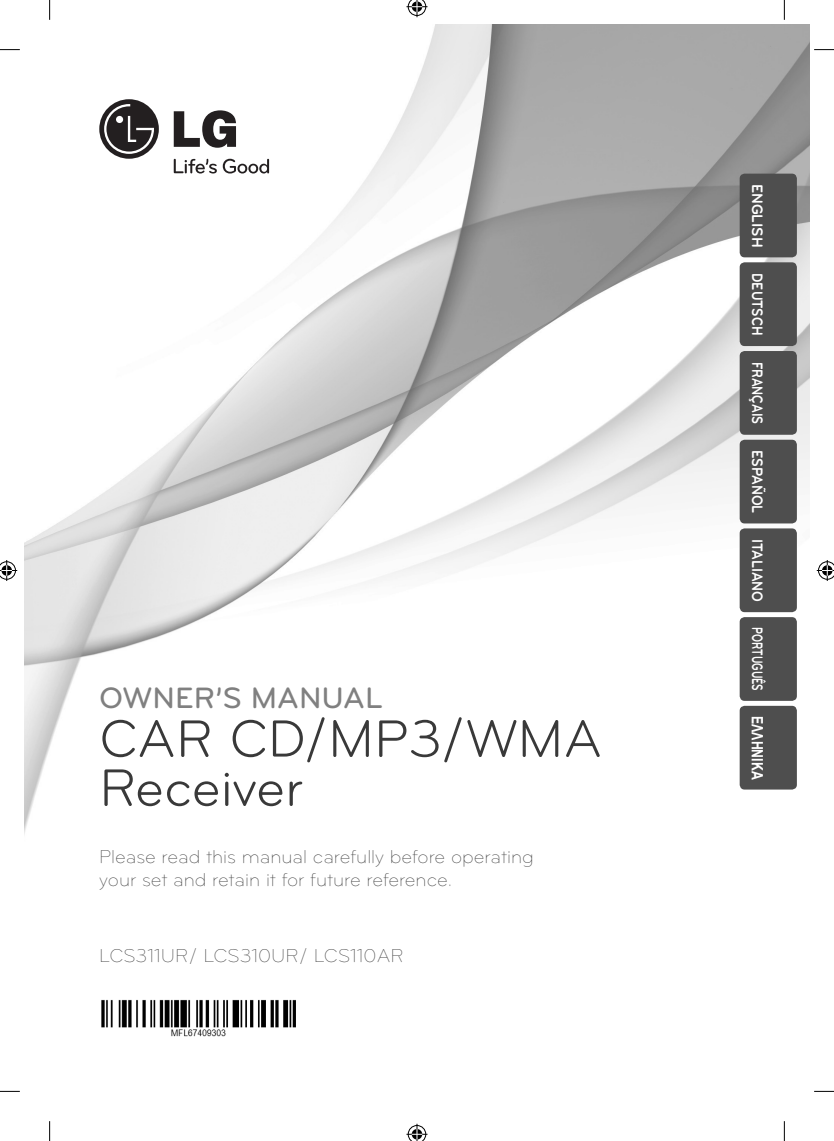
<style>
.page{position:relative;width:834px;height:1141px;background:#fff}
.page>*{position:absolute;margin:0;border:0;box-sizing:border-box;transform-origin:0 0}
.t1{font:54.25px/49px "Bryant LG";color:#393939}
.t2{font:500 30.62px "Bryant LG";color:#808080}
.t3{font:300 19.25px/23.1px "Bryant LG";color:#393939}
.t4{font:700 15.75px "Bryant LG";color:#fff;scale:.88 1}
.t5{font:700 15.75px "Bryant LG";color:#fff;scale:.66 1}
.t6{font:700 15.75px "Bryant LG";color:#fff;scale:.8 1}
.t7{font:700 15.75px "Arial";color:#fff;scale:.78 1}
.t8{font:700 15.75px "Bryant LG";color:#fff;scale:.95 1}
.t9{font:700 15.75px "Bryant LG";color:#fff;scale:.85 1}
</style>
<div class="page">
<img style="left:25px;top:25px;width:784px;height:806px">
<svg style="left:174px;top:159px;width:43px;height:15px"></svg>
<svg style="left:223px;top:159px;width:46px;height:15px"></svg>
<svg style="left:174px;top:110px;width:62px;height:38px"></svg>
<div style="left:99px;top:99px;width:60px;height:60px;background:#231f20;border-radius:50%"></div>
<svg style="left:104px;top:104px;width:50px;height:50px"></svg>
<div style="left:739px;top:174px;width:57px;height:83px;background:#4e4e4e;border-radius:5px"></div>
<div style="left:739px;top:262px;width:57px;height:84px;background:#4e4e4e;border-radius:5px"></div>
<div style="left:739px;top:351px;width:57px;height:84px;background:#4e4e4e;border-radius:5px"></div>
<div style="left:739px;top:440px;width:57px;height:83px;background:#4e4e4e;border-radius:5px"></div>
<div style="left:739px;top:528px;width:57px;height:84px;background:#4e4e4e;border-radius:5px"></div>
<div style="left:739px;top:617px;width:57px;height:84px;background:#4e4e4e;border-radius:5px"></div>
<div style="left:739px;top:706px;width:57px;height:84px;background:#4e4e4e;border-radius:5px"></div>
<img style="left:101px;top:999px;width:195px;height:38px">
<svg style="left:0;top:49px;width:20px;height:1px"></svg>
<svg style="left:814px;top:49px;width:19px;height:2px"></svg>
<svg style="left:0;top:1091px;width:20px;height:1px"></svg>
<svg style="left:814px;top:1090px;width:19px;height:2px"></svg>
<svg style="left:49px;top:0;width:1px;height:20px"></svg>
<svg style="left:49px;top:1121px;width:1px;height:20px"></svg>
<svg style="left:783px;top:0;width:1px;height:20px"></svg>
<svg style="left:783px;top:1121px;width:1px;height:20px"></svg>
<svg style="left:406px;top:0;width:21px;height:17px"></svg>
<svg style="left:406px;top:1124px;width:21px;height:17px"></svg>
<svg style="left:0;top:560px;width:17px;height:21px"></svg>
<svg style="left:816px;top:560px;width:17px;height:21px"></svg>
<h2 class="t2" style="left:99px;top:686px;width:285px">OWNER’S MANUAL</h2>
<h1 class="t1" style="left:99px;top:719px;width:504px">CAR CD/MP3/WMA<br>Receiver</h1>
<p class="t3" style="left:99px;top:847px;width:436px">Please read this manual carefully before operating your set and retain it for future reference.</p>
<p class="t3" style="left:99px;top:946px;width:306px">LCS311UR/ LCS310UR/ LCS110AR</p>
<p class="t8" style="left:763px;top:184px;width:69px;rotate:90deg">ENGLISH</p>
<p class="t9" style="left:763px;top:273px;width:75px;rotate:90deg">DEUTSCH</p>
<p class="t6" style="left:763px;top:362px;width:80px;rotate:90deg">FRANÇAIS</p>
<p class="t4" style="left:763px;top:450px;width:74px;rotate:90deg">ESPAÑOL</p>
<p class="t4" style="left:763px;top:539px;width:73px;rotate:90deg">ITALIANO</p>
<p class="t5" style="left:763px;top:627px;width:98px;rotate:90deg">PORTUGUÊS</p>
<p class="t7" style="left:766px;top:716px;width:83px;rotate:90deg">ΕΛΛΗΝΙΚΑ</p>
</div>
